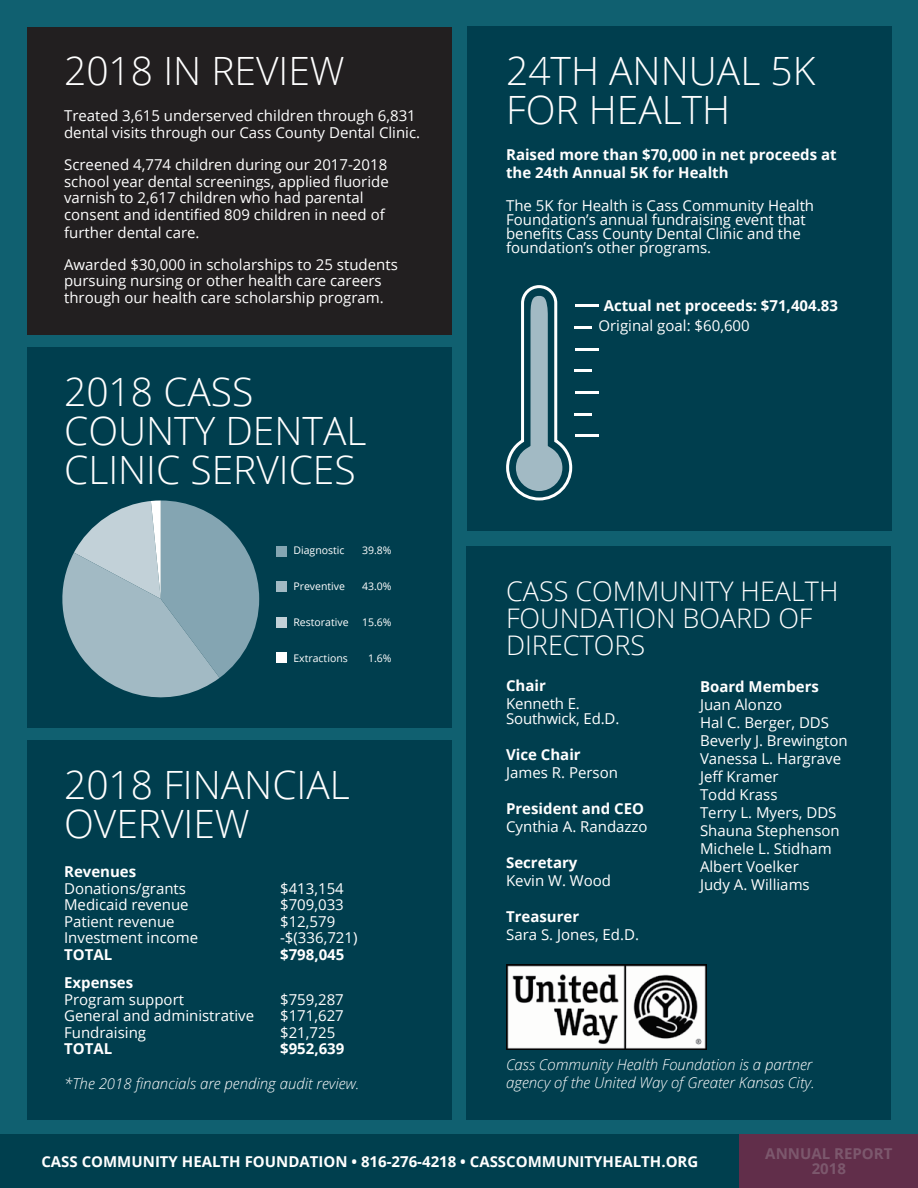
<style>
.page{position:relative;width:918px;height:1188px;background:#fff}
.page>*{position:absolute;margin:0;border:0;box-sizing:border-box;transform-origin:0 0}
.t1{font:300 39px/39px "Open Sans";color:#fff}
.t2{font:300 27px/27px "Open Sans";color:#fff}
.t3{font:15px/18px "Open Sans";color:#fff}
.t4{font:700 15px/18px "Open Sans";color:#fff}
.t5{font:italic 300 15px/18px "Open Sans";color:#fff}
.t6{font:700 15px/15px "Open Sans";color:#7c586d;text-align:center}
.t7{font:10.5px "Open Sans";color:#fff}
</style>
<div class="page">
<div style="left:1px;top:0;width:917px;height:1135px;background:#106070"></div>
<div style="left:27px;top:347px;width:425px;height:380px;background:#003e4e"></div>
<svg style="left:62px;top:501px;width:197px;height:197px"></svg>
<div style="left:0;top:1135px;width:740px;height:53px;background:#003f4e"></div>
<div style="left:740px;top:1135px;width:178px;height:53px;background:#612e4a"></div>
<div style="left:27px;top:740px;width:425px;height:380px;background:#003e4e"></div>
<div style="left:27px;top:27px;width:425px;height:307px;background:#221f20"></div>
<div style="left:276px;top:546px;width:10px;height:11px;background:#84a5b2"></div>
<div style="left:276px;top:581px;width:10px;height:11px;background:#a2bac4"></div>
<div style="left:276px;top:617px;width:10px;height:11px;background:#c2d1d8"></div>
<div style="left:276px;top:652px;width:10px;height:11px;background:#fff"></div>
<div style="left:467px;top:26px;width:425px;height:504px;background:#003e4e"></div>
<div style="left:467px;top:546px;width:424px;height:574px;background:#003e4e"></div>
<img style="left:506px;top:964px;width:201px;height:86px">
<hr style="left:575px;top:434px;width:23px;height:3px;background:#fff">
<hr style="left:575px;top:391px;width:23px;height:3px;background:#fff">
<hr style="left:575px;top:348px;width:23px;height:3px;background:#fff">
<hr style="left:575px;top:304px;width:23px;height:3px;background:#fff">
<svg style="left:506px;top:285px;width:86px;height:216px"></svg>
<h1 class="t1" style="left:64px;top:51px;width:282px">2018 IN REVIEW</h1>
<p class="t3" style="left:64px;top:107px;width:358px;line-height:16.5px">Treated 3,615 underserved children through 6,831 dental visits through our Cass County Dental Clinic.</p>
<p class="t3" style="left:64px;top:156px;width:326px;line-height:16.5px">Screened 4,774 children during our 2017-2018 school year dental screenings, applied fluoride varnish to 2,617 children who had parental consent and identified 809 children in need of</p>
<p class="t3" style="left:64px;top:216px;width:335px;line-height:32.2px">further dental care.<br>Awarded $30,000 in scholarships to 25 students</p>
<p class="t3" style="left:64px;top:272px;width:321px;line-height:16.5px">pursuing nursing or other health care careers through our health care scholarship program.</p>
<h1 class="t1" style="left:64px;top:371px;width:304px">2018 CASS<br>COUNTY DENTAL<br>CLINIC SERVICES</h1>
<p class="t7" style="left:293px;top:543px;width:53px">Diagnostic</p>
<p class="t7" style="left:362px;top:543px;width:31px">39.8%</p>
<p class="t7" style="left:293px;top:579px;width:53px">Preventive</p>
<p class="t7" style="left:362px;top:579px;width:31px">43.0%</p>
<p class="t7" style="left:293px;top:615px;width:57px">Restorative</p>
<p class="t7" style="left:362px;top:615px;width:31px">15.6%</p>
<p class="t7" style="left:293px;top:651px;width:56px">Extractions</p>
<p class="t7" style="left:368px;top:651px;width:25px">1.6%</p>
<h1 class="t1" style="left:64px;top:764px;width:287px">2018 FINANCIAL<br>OVERVIEW</h1>
<p class="t4" style="left:64px;top:862px;width:74px">Revenues</p>
<p class="t3" style="left:64px;top:879px;width:123px">Donations/grants</p>
<p class="t3" style="left:280px;top:879px;width:65px">$413,154</p>
<p class="t3" style="left:64px;top:895px;width:126px">Medicaid revenue</p>
<p class="t3" style="left:280px;top:895px;width:65px">$709,033</p>
<p class="t3" style="left:64px;top:912px;width:112px">Patient revenue</p>
<p class="t3" style="left:280px;top:912px;width:57px">$12,579</p>
<p class="t3" style="left:64px;top:928px;width:136px">Investment income</p>
<p class="t3" style="left:280px;top:928px;width:79px">-$(336,721)</p>
<p class="t4" style="left:64px;top:945px;width:50px">TOTAL</p>
<p class="t4" style="left:280px;top:945px;width:66px">$798,045</p>
<p class="t4" style="left:64px;top:973px;width:71px">Expenses</p>
<p class="t3" style="left:64px;top:990px;width:121px">Program support</p>
<p class="t3" style="left:280px;top:990px;width:65px">$759,287</p>
<p class="t3" style="left:64px;top:1006px;width:191px">General and administrative</p>
<p class="t3" style="left:280px;top:1006px;width:65px">$171,627</p>
<p class="t3" style="left:64px;top:1023px;width:83px">Fundraising</p>
<p class="t3" style="left:280px;top:1023px;width:57px">$21,725</p>
<p class="t4" style="left:64px;top:1039px;width:50px">TOTAL</p>
<p class="t4" style="left:280px;top:1039px;width:66px">$952,639</p>
<p class="t5" style="left:64px;top:1074px;width:297px">*The 2018 financials are pending audit review.</p>
<h1 class="t1" style="left:506px;top:51px;width:311px">24TH ANNUAL 5K<br>FOR HEALTH</h1>
<p class="t4" style="left:506px;top:146px;width:332px">Raised more than $70,000 in net proceeds at the 24th Annual 5K for Health</p>
<p class="t3" style="left:506px;top:198px;width:310px;line-height:14.2px">The 5K for Health is Cass Community Health Foundation’s annual fundraising event that benefits Cass County Dental Clinic and the foundation’s other programs.</p>
<p class="t4" style="left:604px;top:296px;width:236px">Actual net proceeds: $71,404.83</p>
<p class="t3" style="left:598px;top:317px;width:153px">Original goal: $60,600</p>
<h2 class="t2" style="left:506px;top:577px;width:334px">CASS COMMUNITY HEALTH<br>FOUNDATION BOARD OF<br>DIRECTORS</h2>
<p class="t4" style="left:506px;top:676px;width:41px">Chair</p>
<p class="t3" style="left:506px;top:696px;width:115px;line-height:15px">Kenneth E.<br>Southwick, Ed.D.</p>
<p class="t4" style="left:506px;top:745px;width:76px">Vice Chair</p>
<p class="t3" style="left:506px;top:763px;width:113px">James R. Person</p>
<p class="t4" style="left:506px;top:799px;width:139px">President and CEO</p>
<p class="t3" style="left:506px;top:817px;width:143px">Cynthia A. Randazzo</p>
<p class="t4" style="left:506px;top:853px;width:73px">Secretary</p>
<p class="t3" style="left:506px;top:871px;width:107px">Kevin W. Wood</p>
<p class="t4" style="left:506px;top:907px;width:75px">Treasurer</p>
<p class="t3" style="left:506px;top:925px;width:134px">Sara S. Jones, Ed.D.</p>
<p class="t4" style="left:700px;top:677px;width:120px">Board Members</p>
<p class="t3" style="left:700px;top:695px;width:149px">Juan Alonzo<br>Hal C. Berger, DDS<br>Beverly J. Brewington<br>Vanessa L. Hargrave<br>Jeff Kramer<br>Todd Krass<br>Terry L. Myers, DDS<br>Shauna Stephenson<br>Michele L. Stidham<br>Albert Voelker<br>Judy A. Williams</p>
<p class="t5" style="left:506px;top:1055px;width:310px">Cass Community Health Foundation is a partner agency of the United Way of Greater Kansas City.</p>
<p class="t4" style="left:41px;top:1152px;width:659px">CASS COMMUNITY HEALTH FOUNDATION • 816-276-4218 • CASSCOMMUNITYHEALTH.ORG</p>
<p class="t6" style="left:765px;top:1146px;width:129px">ANNUAL REPORT<br>2018</p>
</div>
